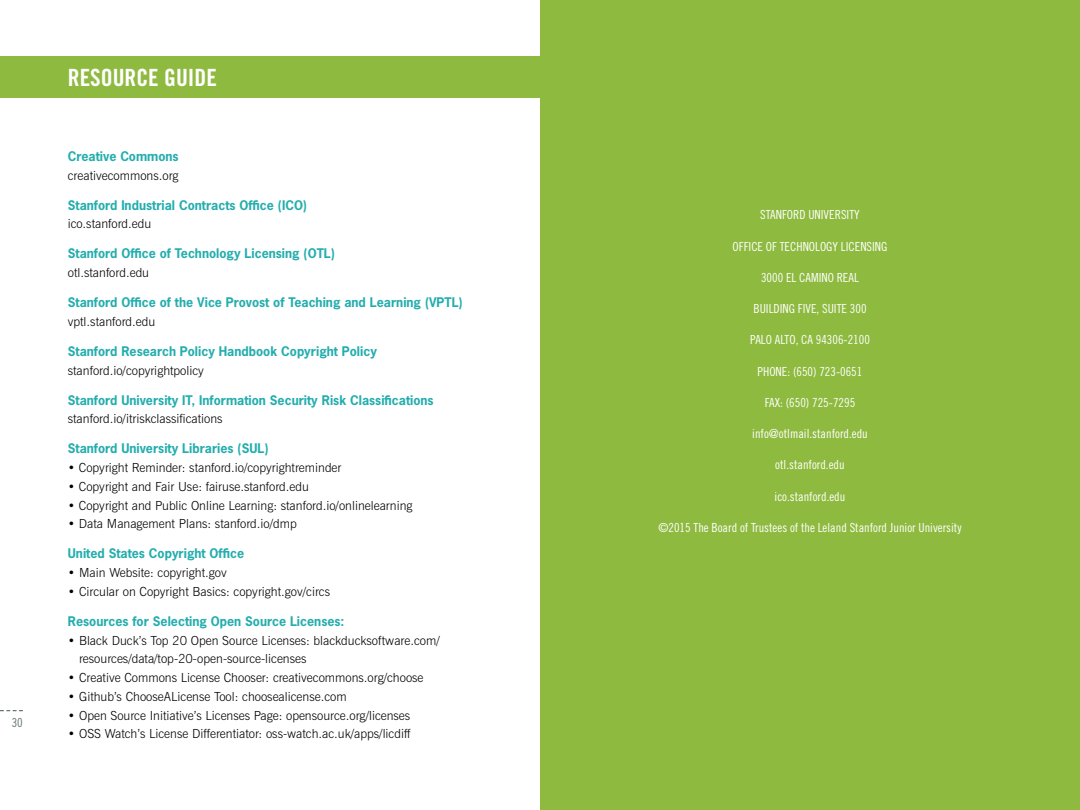
<style>
.page{position:relative;width:1080px;height:810px;background:#fff}
.page>*{position:absolute;margin:0;border:0;box-sizing:border-box;transform-origin:0 0}
.t1{font:23.75px "Trade Gothic Bold Cond Twenty";color:#fff}
.t2{font:300 12.5px/18.8px "News Gothic BT";color:#000}
.t3{font:700 12.5px "News Gothic";color:#24adae}
.t4{font:12.5px "Trade Gothic Cond Eighteen";color:#fff}
.t5{font:12.5px "Trade Gothic Cond Eighteen";color:#677375}
</style>
<div class="page">
<svg style="left:0;top:710px;width:23px;height:1px"></svg>
<div style="left:540px;top:0;width:540px;height:810px;background:#8eba3f"></div>
<div style="left:0;top:56px;width:552px;height:41px;background:#8eba3f"></div>
<p class="t5" style="left:12px;top:715px;width:13px">30</p>
<h1 class="t1" style="left:68px;top:63px;width:151px">RESOURCE GUIDE</h1>
<p class="t3" style="left:68px;top:148px;width:112px">Creative Commons</p>
<p class="t2" style="left:68px;top:166px;width:112px">creativecommons.org</p>
<p class="t3" style="left:68px;top:197px;width:241px">Stanford Industrial Contracts Office (ICO)</p>
<p class="t2" style="left:68px;top:215px;width:85px">ico.stanford.edu</p>
<p class="t3" style="left:68px;top:245px;width:269px">Stanford Office of Technology Licensing (OTL)</p>
<p class="t2" style="left:68px;top:263px;width:83px">otl.stanford.edu</p>
<p class="t3" style="left:68px;top:294px;width:396px">Stanford Office of the Vice Provost of Teaching and Learning (VPTL)</p>
<p class="t2" style="left:68px;top:312px;width:89px">vptl.stanford.edu</p>
<p class="t3" style="left:68px;top:343px;width:311px">Stanford Research Policy Handbook Copyright Policy</p>
<p class="t2" style="left:68px;top:361px;width:138px">stanford.io/copyrightpolicy</p>
<p class="t3" style="left:68px;top:392px;width:367px">Stanford University IT, Information Security Risk Classifications</p>
<p class="t2" style="left:68px;top:410px;width:156px">stanford.io/itriskclassifications</p>
<p class="t3" style="left:68px;top:440px;width:202px">Stanford University Libraries (SUL)</p>
<p class="t2" style="left:68px;top:458px;width:275px">• Copyright Reminder: stanford.io/copyrightreminder</p>
<p class="t2" style="left:68px;top:477px;width:243px">• Copyright and Fair Use: fairuse.stanford.edu</p>
<p class="t2" style="left:68px;top:496px;width:346px">• Copyright and Public Online Learning: stanford.io/onlinelearning</p>
<p class="t2" style="left:68px;top:515px;width:230px">• Data Management Plans: stanford.io/dmp</p>
<p class="t3" style="left:68px;top:545px;width:178px">United States Copyright Office</p>
<p class="t2" style="left:68px;top:563px;width:160px">• Main Website: copyright.gov</p>
<p class="t2" style="left:68px;top:582px;width:264px">• Circular on Copyright Basics: copyright.gov/circs</p>
<p class="t3" style="left:68px;top:613px;width:278px">Resources for Selecting Open Source Licenses:</p>
<p class="t2" style="left:79px;top:631px;width:362px;text-indent:-11px">• Black Duck’s Top 20 Open Source Licenses: blackducksoftware.com/ resources/data/top-20-open-source-licenses</p>
<p class="t2" style="left:68px;top:668px;width:357px">• Creative Commons License Chooser: creativecommons.org/choose</p>
<p class="t2" style="left:68px;top:687px;width:280px">• Github’s ChooseALicense Tool: choosealicense.com</p>
<p class="t2" style="left:68px;top:706px;width:344px">• Open Source Initiative’s Licenses Page: opensource.org/licenses</p>
<p class="t2" style="left:68px;top:725px;width:344px">• OSS Watch’s License Differentiator: oss-watch.ac.uk/apps/licdiff</p>
<p class="t4" style="left:760px;top:207px;width:17px">STANFORD</p>
<p class="t4" style="left:808px;top:207px;width:6px">UNIVERSI</p>
<p class="t4" style="left:849px;top:207px;width:12px">TY</p>
<p class="t4" style="left:733px;top:239px;width:6px">OFFICE</p>
<p class="t4" style="left:766px;top:239px;width:26px">OF TECHNOLOGY</p>
<p class="t4" style="left:841px;top:239px;width:6px">LICENSING</p>
<p class="t4" style="left:761px;top:270px;width:45px">3000 EL CAMINO</p>
<p class="t4" style="left:837px;top:270px;width:7px">REAL</p>
<p class="t4" style="left:753px;top:301px;width:115px">Building five, Suite 300</p>
<p class="t4" style="left:750px;top:332px;width:7px">PALO</p>
<p class="t4" style="left:775px;top:332px;width:97px">ALTO, CA 94306-2100</p>
<p class="t4" style="left:758px;top:364px;width:7px">PHONE</p>
<p class="t4" style="left:787px;top:364px;width:76px">: (650) 723-0651</p>
<p class="t4" style="left:765px;top:395px;width:92px">FAX: (650) 725-7295</p>
<p class="t4" style="left:752px;top:426px;width:117px">info@otlmail.stanford.edu</p>
<p class="t4" style="left:775px;top:457px;width:71px">otl.stanford.edu</p>
<p class="t4" style="left:775px;top:489px;width:72px">ico.stanford.edu</p>
<p class="t4" style="left:659px;top:520px;width:304px">©2015 The Board of Trustees of the Leland Stanford Junior University</p>
</div>
